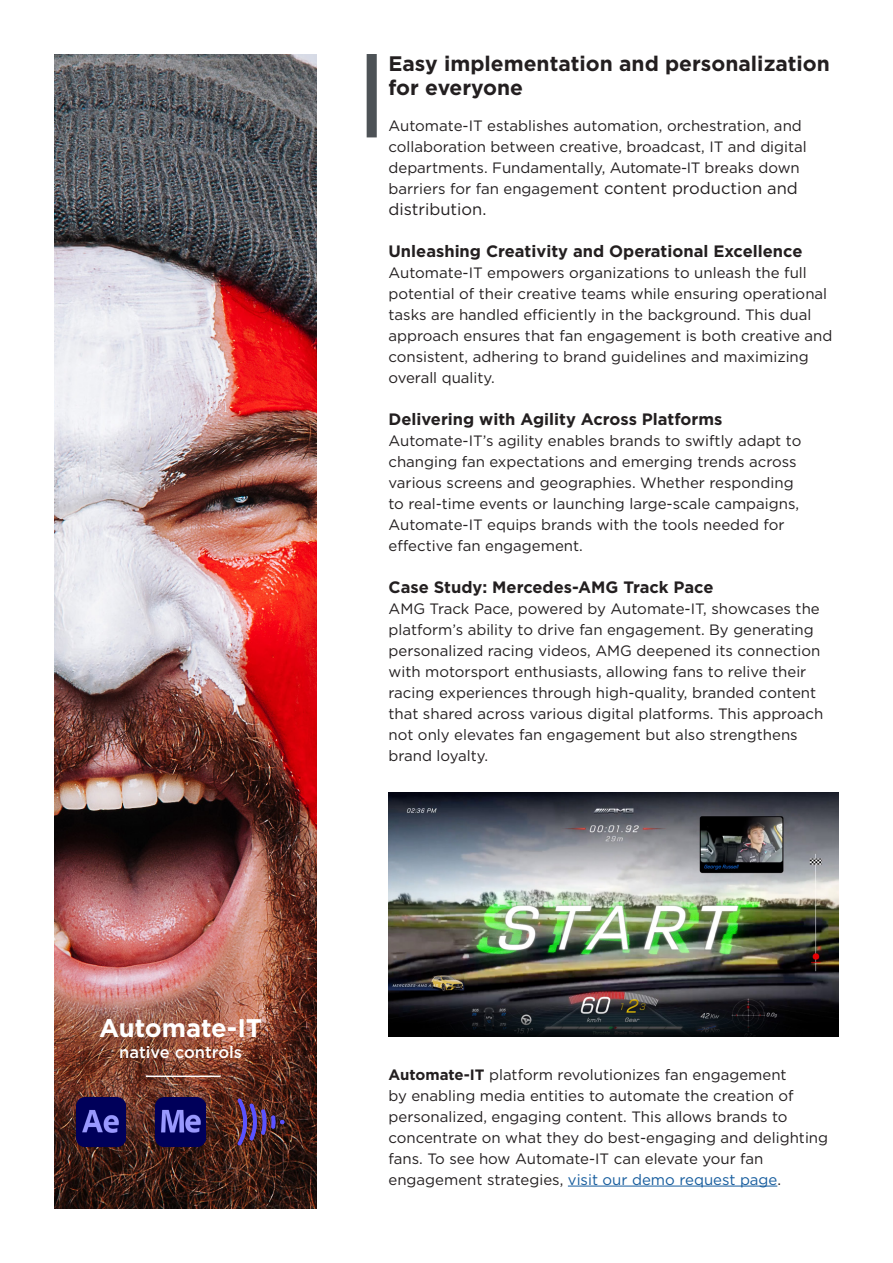
<style>
.page{position:relative;width:893px;height:1263px;background:#fff}
.page>*{position:absolute;margin:0;border:0;box-sizing:border-box;transform-origin:0 0}
.t1{font:700 25.5px "Gotham";letter-spacing:-.005em;color:#fff}
.t2{font:700 21px/24px "Gotham";color:#231f20}
.t3{font:700 16.5px "Gotham";color:#231f20}
.t4{font:500 16.5px "Gotham";color:#fff}
.t5{font:16.5px "Gotham";color:#231f20}
.t6{font:15px/21px "Gotham";color:#231f20}
.s1{font-size:16.5px}
.s2{font-weight:700}
.s3{color:#175d9e}
</style>
<div class="page">
<img style="left:54px;top:54px;width:263px;height:1155px">
<img style="left:388px;top:792px;width:451px;height:245px">
<hr style="left:568px;top:1186px;width:209px;height:1px;background:#175d9e">
<div style="left:367px;top:54px;width:10px;height:83px;background:#4d5256"></div>
<img style="left:237px;top:1097px;width:48px;height:49px">
<hr style="left:146px;top:1075px;width:75px;height:2px;background:#fff">
<img style="left:76px;top:1097px;width:50px;height:49px">
<img style="left:156px;top:1097px;width:50px;height:49px">
<p class="t1" style="left:99px;top:1011px;width:165px">Automate-IT</p>
<p class="t4" style="left:119px;top:1041px;width:124px">native controls</p>
<p class="t2" style="left:388px;top:51px;width:443px">Easy implementation and personalization for everyone</p>
<p class="t6" style="left:388px;top:115px;width:420px">Automate-IT establishes automation, orchestration, and collaboration between creative, broadcast, IT and digital departments. Fundamentally, Automate-IT breaks down barriers for fan engageme<span class="s1">nt content production and</span></p>
<p class="t5" style="left:388px;top:198px;width:100px">distribution.</p>
<p class="t3" style="left:388px;top:240px;width:415px">Unleashing Creativity and Operational Excellence</p>
<p class="t6" style="left:388px;top:262px;width:445px">Automate-IT empowers organizations to unleash the full potential of their creative teams while ensuring operational tasks are handled efficiently in the background. This dual approach ensures that fan engagement is both creative and consistent, adhering to brand guidelines and maximizing overall quality.</p>
<p class="t3" style="left:388px;top:408px;width:335px">Delivering with Agility Across Platforms</p>
<p class="t6" style="left:388px;top:430px;width:414px">Automate-IT’s agility enables brands to swiftly adapt to changing fan expectations and emerging trends across various screens and geographies. Whether responding to real-time events or launching large-scale campaigns, Automate-IT equips brands with the tools needed for effective fan engagement.</p>
<p class="t3" style="left:388px;top:576px;width:326px">Case Study: Mercedes-AMG Track Pace</p>
<p class="t6" style="left:388px;top:598px;width:436px">AMG Track Pace, powered by Automate-IT, showcases the platform’s ability to drive fan engagement. By generating personalized racing videos, AMG deepened its connection with motorsport enthusiasts, allowing fans to relive their racing experiences through high-quality, branded content that shared across various digital platforms. This approach not only elevates fan engagement but also strengthens brand loyalty.</p>
<p class="t6" style="left:388px;top:1063px;width:441px"><span class="s2">Automate-IT</span> platform revolutionizes fan engagement<br>by enabling media entities to automate the creation of personalized, engaging content. This allows brands to concentrate on what they do best-engaging and delighting fans. To see how Automate-IT can elevate your fan engagement strategies, <span class="s3">visit our demo request page</span>.</p>
</div>
